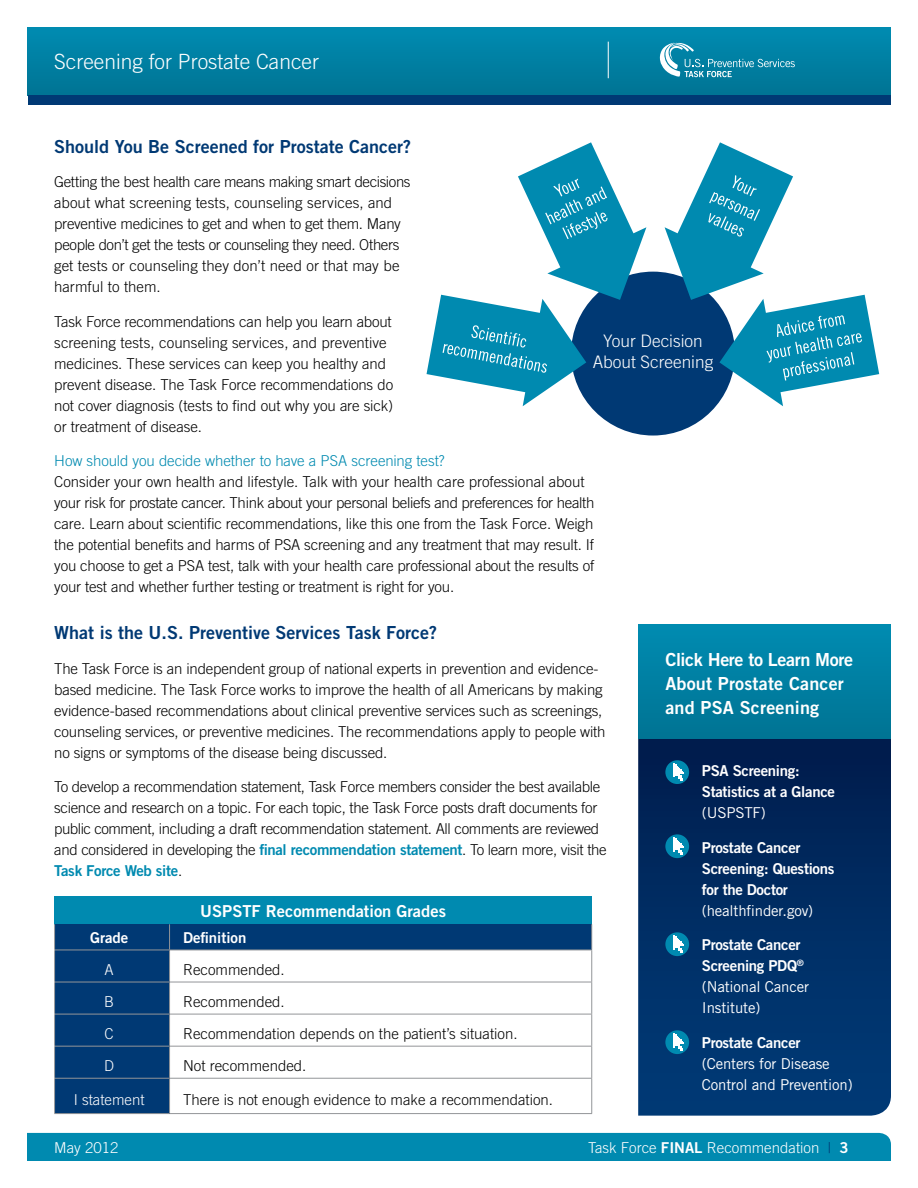
<style>
.page{position:relative;width:918px;height:1188px;background:#fff}
.page>*{position:absolute;margin:0;border:0;box-sizing:border-box;transform-origin:0 0}
.t1{font:300 21px "Trade Gothic";color:#fff}
.t2{font:18px "Trade Gothic Bold Two";color:#003974}
.t3{font:18px/24px "Trade Gothic Bold Two";letter-spacing:.01em;color:#fff}
.t4{font:300 17.25px/20.7px "Trade Gothic";color:#fff;text-align:center}
.t5{font:16.5px "Trade Gothic Bold Two";color:#fff}
.t6{font:300 15px/21px "Trade Gothic";letter-spacing:-.01em;color:#000}
.t7{font:15px/21px "Trade Gothic Bold Two";letter-spacing:-.02em;color:#fff}
.t8{font:15px/21px "Trade Gothic";letter-spacing:-.01em;color:#fff}
.t9{font:300 15px "Trade Gothic";color:#fff}
.t10{font:300 15px "Trade Gothic";letter-spacing:-.005em;color:#008ab0}
.t11{font:15px "Trade Gothic Bold Two";color:#fff}
.s1{font-family:"Trade Gothic Bold Two";font-weight:400;color:#008ab0}
.s2{font-family:"Trade Gothic"}
.s3{font-family:"Trade Gothic Bold Two"}
.s4{font-family:"Trade Gothic Bold Two";font-weight:400}
.s5{color:#003974}
</style>
<div class="page">
<div style="left:28px;top:27px;width:862px;height:68px;background:linear-gradient(to bottom,#008cb1,#007494)"></div>
<div style="left:28px;top:95px;width:862px;height:10px;background:#003974"></div>
<svg style="left:658px;top:43px;width:137px;height:34px;background:#2894b1"></svg>
<hr style="left:608px;top:42px;width:1px;height:36px;background:#fff">
<div style="left:27px;top:1133px;width:864px;height:28px;background:#008ab0"></div>
<svg style="left:638px;top:738px;width:253px;height:378px;background:#012d64"></svg>
<div style="left:638px;top:625px;width:253px;height:113px;background:linear-gradient(to bottom,#008bb1,#007393)"></div>
<div style="left:55px;top:896px;width:537px;height:28px;background:#008ab0"></div>
<div style="left:55px;top:924px;width:115px;height:26px;background:#003974"></div>
<div style="left:170px;top:924px;width:422px;height:26px;background:#003974"></div>
<div style="left:55px;top:950px;width:115px;height:32px;background:#003974"></div>
<div style="left:55px;top:982px;width:115px;height:32px;background:#003974"></div>
<div style="left:55px;top:1014px;width:115px;height:32px;background:#003974"></div>
<div style="left:55px;top:1046px;width:115px;height:32px;background:#003974"></div>
<div style="left:55px;top:1078px;width:115px;height:36px;background:#003974"></div>
<svg style="left:54px;top:924px;width:1px;height:26px"></svg>
<svg style="left:169px;top:924px;width:1px;height:26px"></svg>
<svg style="left:591px;top:924px;width:1px;height:26px"></svg>
<hr style="left:54px;top:950px;width:116px;height:1px;background:#939598">
<hr style="left:54px;top:950px;width:1px;height:32px;background:#939598">
<hr style="left:170px;top:950px;width:422px;height:1px;background:#939598">
<hr style="left:169px;top:950px;width:1px;height:32px;background:#939598">
<hr style="left:591px;top:950px;width:1px;height:32px;background:#939598">
<hr style="left:54px;top:982px;width:116px;height:1px;background:#939598">
<hr style="left:54px;top:982px;width:1px;height:32px;background:#939598">
<hr style="left:170px;top:982px;width:422px;height:1px;background:#939598">
<hr style="left:169px;top:982px;width:1px;height:32px;background:#939598">
<hr style="left:591px;top:982px;width:1px;height:32px;background:#939598">
<hr style="left:54px;top:1014px;width:116px;height:1px;background:#939598">
<hr style="left:54px;top:1014px;width:1px;height:32px;background:#939598">
<hr style="left:170px;top:1014px;width:422px;height:1px;background:#939598">
<hr style="left:169px;top:1014px;width:1px;height:32px;background:#939598">
<hr style="left:591px;top:1014px;width:1px;height:32px;background:#939598">
<hr style="left:54px;top:1046px;width:116px;height:1px;background:#939598">
<hr style="left:54px;top:1047px;width:1px;height:31px;background:#939598">
<hr style="left:170px;top:1046px;width:422px;height:1px;background:#939598">
<hr style="left:169px;top:1047px;width:1px;height:31px;background:#939598">
<hr style="left:591px;top:1047px;width:1px;height:31px;background:#939598">
<hr style="left:54px;top:1078px;width:116px;height:1px;background:#939598">
<hr style="left:54px;top:1079px;width:1px;height:34px;background:#939598">
<hr style="left:170px;top:1078px;width:422px;height:1px;background:#939598">
<hr style="left:169px;top:1079px;width:1px;height:34px;background:#939598">
<hr style="left:591px;top:1079px;width:1px;height:34px;background:#939598">
<hr style="left:54px;top:1113px;width:116px;height:1px;background:#939598">
<hr style="left:170px;top:1113px;width:422px;height:1px;background:#939598">
<div style="left:665px;top:760px;width:24px;height:24px;background:#008ab0;border-radius:50%"></div>
<svg style="left:674px;top:763px;width:10px;height:18px"></svg>
<div style="left:665px;top:834px;width:24px;height:24px;background:#008ab0;border-radius:50%"></div>
<svg style="left:674px;top:838px;width:10px;height:17px"></svg>
<div style="left:665px;top:932px;width:24px;height:24px;background:#008ab0;border-radius:50%"></div>
<svg style="left:674px;top:936px;width:10px;height:17px"></svg>
<div style="left:665px;top:1030px;width:24px;height:24px;background:#008ab0;border-radius:50%"></div>
<svg style="left:674px;top:1034px;width:10px;height:17px"></svg>
<div style="left:571px;top:272px;width:164px;height:164px;background:#003974;border-radius:50%"></div>
<svg style="left:665px;top:142px;width:214px;height:264px"></svg>
<svg style="left:427px;top:142px;width:219px;height:264px"></svg>
<h1 class="t1" style="left:54px;top:49px;width:266px">Screening for Prostate Cancer</h1>
<h1 class="t2" style="left:54px;top:135px;width:358px">Should You Be Screened for Prostate Cancer?</h1>
<p class="t6" style="left:54px;top:171px;width:358px">Getting the best health care means making smart decisions about what screening tests, counseling services, and preventive medicines to get and when to get them. Many people don’t get the tests or counseling they need. Others get tests or counseling they don’t need or that may be harmful to them.</p>
<p class="t6" style="left:54px;top:311px;width:340px">Task Force recommendations can help you learn about screening tests, counseling services, and preventive medicines. These services can keep you healthy and prevent disease. The Task Force recommendations do not cover diagnosis (tests to find out why you are sick) or treatment of disease.</p>
<p class="t4" style="left:593px;top:330px;width:122px">Your Decision<br>About Screening</p>
<h2 class="t10" style="left:54px;top:452px;width:392px">How should you decide whether to have a PSA screening test?</h2>
<p class="t6" style="left:54px;top:471px;width:542px">Consider your own health and lifestyle. Talk with your health care professional about your risk for prostate cancer. Think about your personal beliefs and preferences for health care. Learn about scientific recommendations, like this one from the Task Force. Weigh the potential benefits and harms of PSA screening and any treatment that may result. If you choose to get a PSA test, talk with your health care professional about the results of your test and whether further testing or treatment is right for you.</p>
<h1 class="t2" style="left:54px;top:622px;width:385px">What is the U.S. Preventive Services Task Force?</h1>
<p class="t6" style="left:54px;top:658px;width:553px">The Task Force is an independent group of national experts in prevention and evidence&shy;based medicine. The Task Force works to improve the health of all Americans by making evidence-based recommendations about clinical preventive services such as screenings, counseling services, or preventive medicines. The recommendations apply to people with no signs or symptoms of the disease being discussed.</p>
<p class="t6" style="left:54px;top:776px;width:554px">To develop a recommendation statement, Task Force members consider the best available science and research on a topic. For each topic, the Task Force posts draft documents for public comment, including a draft recommendation statement. All comments are reviewed and considered in developing the <span class="s1">final recommendation statement</span>. To learn more, visit the <span class="s1">Task Force Web site</span>.</p>
<p class="t5" style="left:200px;top:900px;width:247px">USPSTF Recommendation Grades</p>
<p class="t7" style="left:90px;top:927px;width:40px">Grade</p>
<p class="t11" style="left:183px;top:929px;width:65px">Definition</p>
<p class="t9" style="left:105px;top:961px;width:11px">A</p>
<p class="t6" style="left:183px;top:959px;width:103px">Recommended.</p>
<p class="t9" style="left:104px;top:993px;width:12px">B</p>
<p class="t6" style="left:183px;top:991px;width:103px">Recommended.</p>
<p class="t9" style="left:105px;top:1025px;width:11px">C</p>
<p class="t6" style="left:183px;top:1023px;width:336px">Recommendation depends on the patient’s situation.</p>
<p class="t9" style="left:104px;top:1057px;width:12px">D</p>
<p class="t6" style="left:183px;top:1055px;width:125px">Not recommended.</p>
<p class="t9" style="left:74px;top:1091px;width:72px">I statement</p>
<p class="t6" style="left:183px;top:1089px;width:372px">There is not enough evidence to make a recommendation.</p>
<h3 class="t3" style="left:665px;top:647px;width:189px">Click Here to Learn More<br>About Prostate Cancer and PSA Screening</h3>
<p class="t7" style="left:702px;top:760px;width:135px">PSA Screening:<br>Statistics at a Glance <span class="s2">(USPSTF)</span></p>
<p class="t7" style="left:702px;top:837px;width:134px">Prostate Cancer<br>Screening: Questions for the Doctor <span class="s2">(healthfinder.gov)</span></p>
<p class="t7" style="left:702px;top:934px;width:109px">Prostate Cancer<br>Screening PDQ<sup>® </sup><span class="s2">(National Cancer<br>Institute)</span></p>
<p class="t8" style="left:702px;top:1032px;width:152px"><span class="s3">Prostate Cancer </span>(Centers for Disease<br>Control and Prevention)</p>
<p class="t9" style="left:54px;top:1138px;width:66px">May 2012</p>
<p class="t9" style="left:588px;top:1138px;width:262px">Task Force <span class="s4">FINAL</span> Recommendation <span class="s5">|</span> <span class="s4">3</span></p>
</div>
